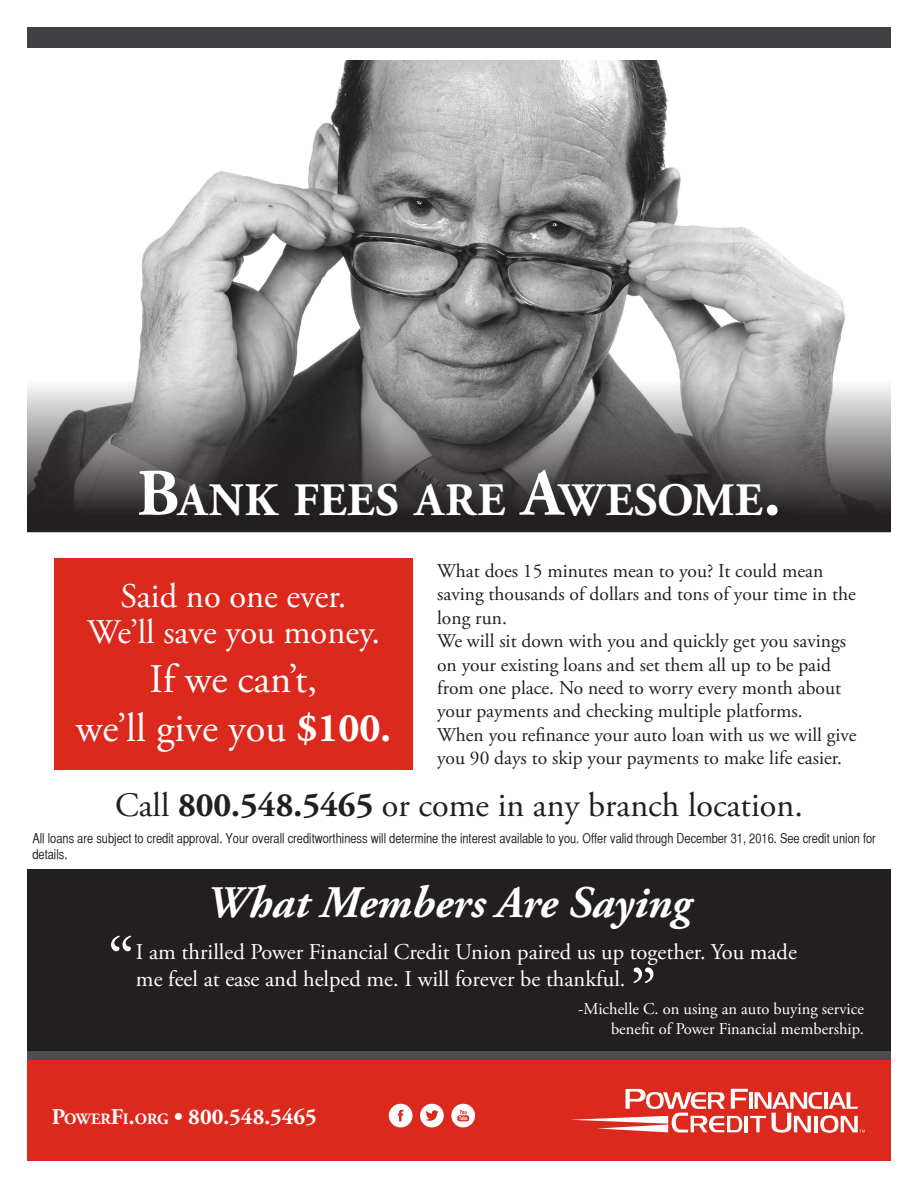
<style>
.page{position:relative;width:918px;height:1188px;background:#fff}
.page>*{position:absolute;margin:0;border:0;box-sizing:border-box;transform-origin:0 0}
.t1{font:67.5px "Adobe Garamond Pro";color:#fff}
.t2{font:700 46.35px "Adobe Garamond Pro";letter-spacing:.015em;color:#fff}
.t3{font:italic 700 45px "Adobe Garamond Pro";color:#fff}
.t4{font:40.5px/48.6px "Adobe Garamond Pro";letter-spacing:-.005em;color:#fff;text-align:center}
.t5{font:34.5px/36px "Adobe Garamond Pro";letter-spacing:-.005em;color:#fff;text-align:center}
.t6{font:34.2px "Adobe Garamond Pro";color:#231f20}
.t7{font:22.5px/27px "Adobe Garamond Pro";color:#fff}
.t8{font:700 22.5px "Adobe Garamond Pro";color:#fff}
.t9{font:19.5px/23.4px "Adobe Garamond Pro";color:#231f20}
.t10{font:16.5px/19.8px "Adobe Garamond Pro";color:#fff;text-align:right}
.t11{font:13.5px/16.2px "Helvetica CY Plain";color:#231f20}
.s1{font-size:66.3px}
.s2{font-weight:700}
.s3{font-size:15.75px}
.s4{font-style:inherit}
</style>
<div class="page">
<div style="left:27px;top:1052px;width:864px;height:10px;background:#4d4d4f"></div>
<div style="left:27px;top:1061px;width:864px;height:100px;background:#dc291e"></div>
<div style="left:27px;top:27px;width:864px;height:21px;background:#414042"></div>
<svg style="left:571px;top:1089px;width:294px;height:44px"></svg>
<img style="left:27px;top:60px;width:864px;height:472px">
<div style="left:137px;top:467px;width:655px;height:63px;background:#231f20;opacity:.35"></div>
<div style="left:54px;top:558px;width:359px;height:211px;background:#dc291e"></div>
<svg style="left:389px;top:1104px;width:23px;height:23px"></svg>
<svg style="left:420px;top:1104px;width:24px;height:23px"></svg>
<svg style="left:451px;top:1104px;width:24px;height:23px"></svg>
<div style="left:27px;top:869px;width:864px;height:182px;background:#231f20"></div>
<h2 class="t2" style="left:137px;top:473px;width:645px"><span class="s1">B</span>ANK FEES ARE <span class="s1">A</span>WESOME<span class="s1">.</span></h2>
<h3 class="t5" style="left:87px;top:580px;width:294px">Said no one ever.<br>We’ll save you money.</h3>
<h3 class="t4" style="left:76px;top:656px;width:317px">If we can’t,<br>we’ll give you <span class="s2">$100.</span></h3>
<p class="t9" style="left:437px;top:560px;width:421px">What does 15 minutes mean to you? It could mean saving thousands of dollars and tons of your time in the long run.<br>We will sit down with you and quickly get you savings on your existing loans and set them all up to be paid from one place. No need to worry every month about your payments and checking multiple platforms.<br>When you refinance your auto loan with us we will give you 90 days to skip your payments to make life easier.</p>
<h3 class="t6" style="left:115px;top:785px;width:689px">Call <span class="s2">800.548.5465</span> or come in any branch location.</h3>
<p class="t11" style="left:32px;top:830px;width:845px">All loans are subject to credit approval. Your overall creditworthiness will determine the interest available to you. Offer valid through December 31, 2016. See credit union for details.</p>
<h3 class="t3" style="left:206px;top:877px;width:487px">What Members Are Saying</h3>
<h1 class="t1" style="left:107px;top:921px;width:29px">“</h1>
<p class="t7" style="left:136px;top:939px;width:663px">I am thrilled Power Financial Credit Union paired us up together. You made me feel at ease and helped me. I will forever be thankful.</p>
<p class="t10" style="left:578px;top:1000px;width:287px">-Michelle C. on using an auto buying service benefit of Power Financial membership.</p>
<h1 class="t1" style="left:630px;top:953px;width:29px">”</h1>
<p class="t8" style="left:52px;top:1104px;width:267px">P<span class="s3">OWER</span>F<span class="s3">I</span><span class="s4">.</span><span class="s3">ORG</span> • 800.548.5465</p>
</div>
